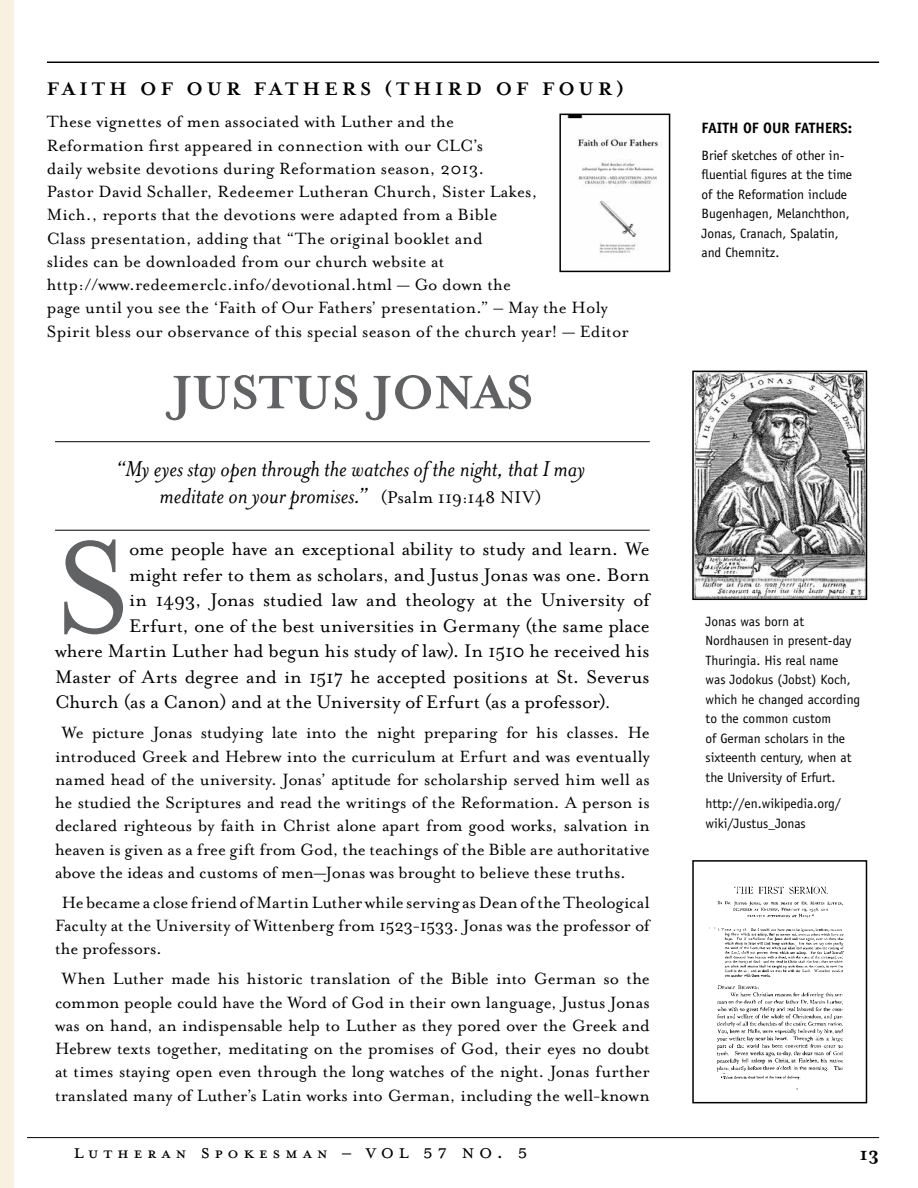
<style>
.page{position:relative;width:918px;height:1188px;background:#fff}
.page>*{position:absolute;margin:0;border:0;box-sizing:border-box;transform-origin:0 0}
.t1{font:148.5px "Mrs Eaves Roman";color:#616264}
.t2{font:700 54px "Mrs Eaves";letter-spacing:-.005em;color:#616264}
.t3{font:italic 24.75px/27px "Mrs Eaves";color:#000;text-align:center}
.t4{font:22.5px "Mrs Eaves Petite Caps";letter-spacing:.2em;color:#000}
.t5{font:21px "Mrs Eaves Roman";letter-spacing:-.005em;color:#000}
.t6{font:700 21px "Mrs Eaves";letter-spacing:.2em;color:#000}
.t7{font:18.75px/23.2px "Mrs Eaves Roman";letter-spacing:.01em;color:#000;text-align:justify}
.t8{font:700 15px "Officina Sans";color:#000}
.t9{font:13.5px/19.5px "Officina Sans";color:#000}
.s1{font-family:"Mrs Eaves Roman";font-style:normal;font-size:19.5px}
.s2{font-size:18.75px}
</style>
<div class="page">
<div style="left:0;top:0;width:14px;height:1188px;background:#f8f1e1"></div>
<hr style="left:27px;top:1137px;width:852px;height:1px;background:#000">
<hr style="left:47px;top:62px;width:832px;height:1px;background:#000">
<img style="left:567px;top:117px;width:95px;height:137px">
<div style="left:559px;top:114px;width:111px;height:158px;border:2px solid #000"></div>
<hr style="left:55px;top:441px;width:595px;height:1px;background:#000">
<hr style="left:55px;top:530px;width:595px;height:1px;background:#000">
<img style="left:695px;top:374px;width:169px;height:223px">
<div style="left:692px;top:371px;width:175px;height:229px;border:2px solid #000"></div>
<img style="left:709px;top:886px;width:135px;height:204px">
<div style="left:692px;top:860px;width:175px;height:243px;border:2px solid #000"></div>
<p class="t6" style="left:47px;top:77px;width:579px">FAITH OF OUR FATHERS (THIRD OF FOUR)</p>
<p class="t7" style="left:47px;top:110px;width:583px;text-align:left">These vignettes of men associated with Luther and the<br>Reformation first appeared in connection with our CLC’s<br>daily website devotions during Reformation season, 2013.<br>Pastor David Schaller, Redeemer Lutheran Church, Sister Lakes,<br>Mich., reports that the devotions were adapted from a Bible<br>Class presentation, adding that “The original booklet and<br>slides can be downloaded from our church website at http://www.redeemerclc.info/devotional.html — Go down the<br>page until you see the ‘Faith of Our Fathers’ presentation.” – May the Holy Spirit bless our observance of this special season of the church year! — Editor</p>
<h2 class="t2" style="left:172px;top:361px;width:363px">JUSTUS JONAS</h2>
<h3 class="t3" style="left:116px;top:455px;width:470px">“My eyes stay open through the watches of the night, that I may meditate on your promises.” <span class="s1">(Psalm 119:148 NIV)</span></h3>
<h1 class="t1" style="left:55px;top:507px;width:77px">S</h1>
<p class="t5" style="left:129px;top:538px;width:522px">ome people have an exceptional ability to study and learn. We</p>
<p class="t5" style="left:129px;top:563px;width:522px">might refer to them as scholars, and Justus Jonas was one. Born</p>
<p class="t5" style="left:129px;top:589px;width:522px">in 1493, Jonas studied law and theology at the University of</p>
<p class="t5" style="left:129px;top:614px;width:522px">Erfurt, one of the best universities in Germany (the same place</p>
<p class="t5" style="left:55px;top:640px;width:596px">where Martin Luther had begun his study of law). In 1510 he received his</p>
<p class="t5" style="left:55px;top:665px;width:596px">Master of Arts degree and in 1517 he accepted positions at St. Severus</p>
<p class="t5" style="left:55px;top:691px;width:557px">Church (as a Canon) and at the University of Erfurt (as a professor)<span class="s2">.</span></p>
<p class="t7" style="left:55px;top:721px;width:596px;text-indent:7px">We picture Jonas studying late into the night preparing for his classes. He introduced Greek and Hebrew into the curriculum at Erfurt and was eventually named head of the university. Jonas’ aptitude for scholarship served him well as he studied the Scriptures and read the writings of the Reformation. A person is declared righteous by faith in Christ alone apart from good works, salvation in heaven is given as a free gift from God, the teachings of the Bible are authoritative above the ideas and customs of men—Jonas was brought to believe these truths.</p>
<p class="t7" style="left:55px;top:891px;width:596px;text-indent:7px">He became a close friend of Martin Luther while serving as Dean of the Theological Faculty at the University of Wittenberg from 1523-1533. Jonas was the professor of the professors.</p>
<p class="t7" style="left:55px;top:967px;width:596px;text-align:center">When Luther made his historic translation of the Bible into German so the common people could have the Word of God in their own language, Justus Jonas was on hand, an indispensable help to Luther as they pored over the Greek and Hebrew texts together, meditating on the promises of God, their eyes no doubt at times staying open even through the long watches of the night. Jonas further translated many of Luther’s Latin works into German, including the well-known</p>
<p class="t8" style="left:702px;top:119px;width:152px">FAITH OF OUR FATHERS:</p>
<p class="t9" style="left:702px;top:145px;width:152px">Brief sketches of other in&shy;fluential figures at the time of the Reformation include<br>Bugenhagen, Melanchthon,<br>Jonas, Cranach, Spalatin, and Chemnitz.</p>
<p class="t9" style="left:706px;top:612px;width:156px">Jonas was born at<br>Nordhausen in present-day<br>Thuringia. His real name was Jodokus (Jobst) Koch, which he changed according to the common custom<br>of German scholars in the sixteenth century, when at the University of Erfurt.</p>
<p class="t9" style="left:706px;top:794px;width:137px">http://en.wikipedia.org/ wiki/Justus_Jonas</p>
<p class="t4" style="left:74px;top:1143px;width:456px">Lutheran Spokesman – VOL 57 NO. 5</p>
<p class="t6" style="left:860px;top:1141px;width:21px">13</p>
</div>
